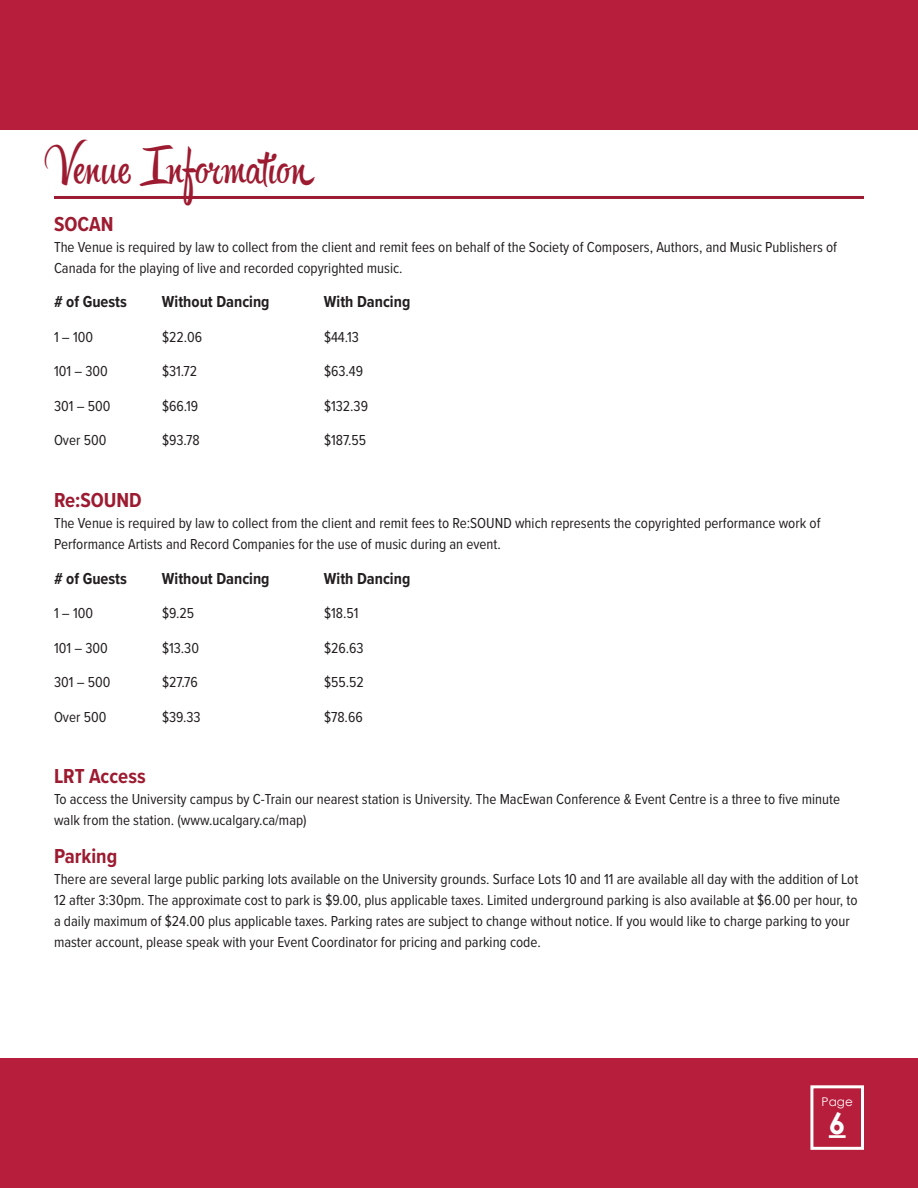
<style>
.page{position:relative;width:918px;height:1188px;background:#fff}
.page>*{position:absolute;margin:0;border:0;box-sizing:border-box;transform-origin:0 0}
.heading{font:45px "Hipster Script Pro";letter-spacing:-.01em;color:#9d1b30}
.t1{font:700 30px "Century Gothic";color:#fff}
.description{font:700 21px "Proxima Nova Cond";color:#9d1b30}
.package_heading{font:700 21px "Proxima Nova Cond";color:#9d1b30}
.description-2{font:700 16.5px "Proxima Nova Cond";color:#231f20}
.paragraph_descriptions{font:15px/21px "Proxima Nova Cond";color:#231f20}
.description-3{font:15px "Proxima Nova Cond";color:#231f20}
.t2{font:12px "Century Gothic";color:#fff}
</style>
<div class="page">
<div style="left:0;top:0;width:918px;height:130px;background:#b71e3b"></div>
<div style="left:0;top:1058px;width:918px;height:130px;background:#b61e3b"></div>
<div style="left:810px;top:1085px;width:54px;height:65px;border:3px solid #fff"></div>
<hr style="left:54px;top:196px;width:810px;height:3px;background:#9d1b30">
<hr style="left:829px;top:1135px;width:17px;height:3px;background:#fff">
<p class="heading" style="left:54px;top:141px;width:262px">Venue Information</p>
<p class="package_heading" style="left:54px;top:208px;width:61px">SOCAN</p>
<p class="paragraph_descriptions" style="left:54px;top:236px;width:785px">The Venue is required by law to collect from the client and remit fees on behalf of the Society of Composers, Authors, and Music Publishers of<br>Canada for the playing of live and recorded copyrighted music.</p>
<p class="description-2" style="left:54px;top:290px;width:75px"># of Guests</p>
<p class="description-2" style="left:162px;top:290px;width:109px">Without Dancing</p>
<p class="description-2" style="left:324px;top:290px;width:88px">With Dancing</p>
<p class="description-3" style="left:54px;top:326px;width:41px">1 – 100</p>
<p class="description-3" style="left:162px;top:326px;width:42px">$22.06</p>
<p class="description-3" style="left:324px;top:326px;width:36px">$44.13</p>
<p class="description-3" style="left:54px;top:360px;width:55px">101 – 300</p>
<p class="description-3" style="left:162px;top:360px;width:37px">$31.72</p>
<p class="description-3" style="left:324px;top:360px;width:41px">$63.49</p>
<p class="description-3" style="left:54px;top:395px;width:58px">301 – 500</p>
<p class="description-3" style="left:162px;top:395px;width:38px">$66.19</p>
<p class="description-3" style="left:324px;top:395px;width:46px">$132.39</p>
<p class="description-3" style="left:54px;top:429px;width:54px">Over 500</p>
<p class="description-3" style="left:162px;top:429px;width:39px">$93.78</p>
<p class="description-3" style="left:324px;top:429px;width:44px">$187.55</p>
<p class="description" style="left:54px;top:485px;width:89px">Re:SOUND</p>
<p class="paragraph_descriptions" style="left:54px;top:512px;width:768px">The Venue is required by law to collect from the client and remit fees to Re:SOUND which represents the copyrighted performance work of<br>Performance Artists and Record Companies for the use of music during an event.</p>
<p class="description-2" style="left:54px;top:566px;width:75px"># of Guests</p>
<p class="description-2" style="left:162px;top:566px;width:109px">Without Dancing</p>
<p class="description-2" style="left:324px;top:566px;width:88px">With Dancing</p>
<p class="description-3" style="left:54px;top:602px;width:41px">1 – 100</p>
<p class="description-3" style="left:162px;top:602px;width:34px">$9.25</p>
<p class="description-3" style="left:324px;top:602px;width:36px">$18.51</p>
<p class="description-3" style="left:54px;top:637px;width:55px">101 – 300</p>
<p class="description-3" style="left:162px;top:637px;width:39px">$13.30</p>
<p class="description-3" style="left:324px;top:637px;width:41px">$26.63</p>
<p class="description-3" style="left:54px;top:671px;width:58px">301 – 500</p>
<p class="description-3" style="left:162px;top:671px;width:37px">$27.76</p>
<p class="description-3" style="left:324px;top:671px;width:41px">$55.52</p>
<p class="description-3" style="left:54px;top:706px;width:54px">Over 500</p>
<p class="description-3" style="left:162px;top:706px;width:40px">$39.33</p>
<p class="description-3" style="left:324px;top:706px;width:40px">$78.66</p>
<p class="description" style="left:54px;top:761px;width:93px">LRT Access</p>
<p class="paragraph_descriptions" style="left:54px;top:788px;width:788px">To access the University campus by C-Train our nearest station is University. The MacEwan Conference &amp; Event Centre is a three to five minute walk from the station. (www.ucalgary.ca/map)</p>
<p class="description" style="left:54px;top:841px;width:65px">Parking</p>
<p class="paragraph_descriptions" style="left:54px;top:868px;width:806px">There are several large public parking lots available on the University grounds. Surface Lots 10 and 11 are available all day with the addition of Lot</p>
<p class="paragraph_descriptions" style="left:54px;top:889px;width:805px">12 after 3:30pm. The approximate cost to park is $9.00, plus applicable taxes. Limited underground parking is also available at $6.00 per hour, to a daily maximum of $24.00 plus applicable taxes. Parking rates are subject to change without notice. If you would like to charge parking to your master account, please speak with your Event Coordinator for pricing and parking code.</p>
<p class="t2" style="left:822px;top:1094px;width:33px">Page</p>
<p class="t1" style="left:829px;top:1104px;width:18px">6</p>
</div>
